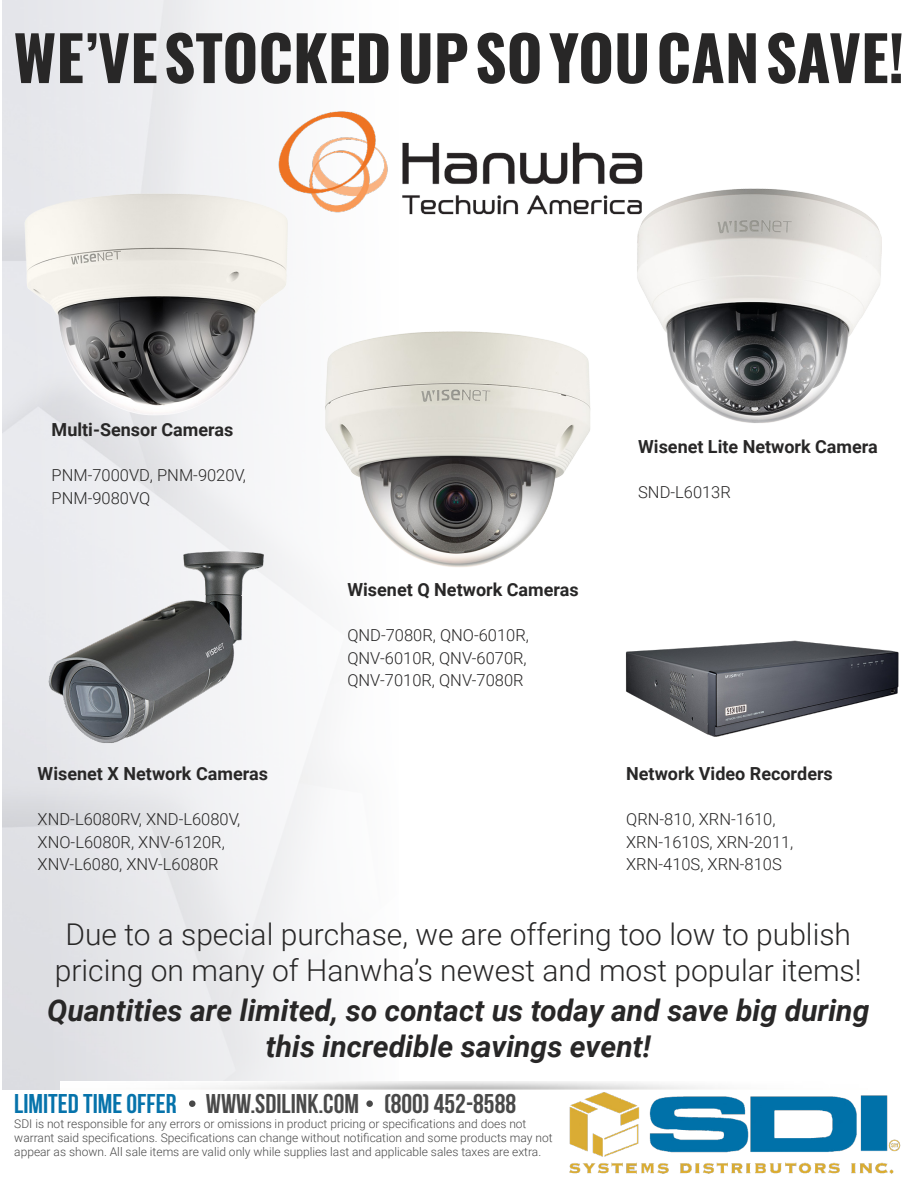
<style>
.page{position:relative;width:918px;height:1188px;background:#fff}
.page>*{position:absolute;margin:0;border:0;box-sizing:border-box;transform-origin:0 0}
.t1{font:700 61.5px "Oswald";color:#282727}
.t2{font:300 30px/36px "Roboto";color:#282727;text-align:center}
.t3{font:italic 700 30px/36px "Roboto";color:#282727;text-align:center}
.t4{font:700 27px "Bebas Neue";color:#494949}
.t5{font:700 18px "Roboto";color:#282727}
.t6{font:300 16.5px/22.5px "Roboto";color:#282727}
.t7{font:300 12px/14.4px "Roboto";color:#494949}
.s1{color:#0673ab}
</style>
<div class="page">
<img style="left:107px;top:1081px;width:607px;height:20px">
<img style="left:567px;top:1093px;width:334px;height:81px">
<div style="left:366px;top:1100px;width:7px;height:7px;background:#494949;border-radius:50%"></div>
<div style="left:189px;top:1100px;width:7px;height:7px;background:#494949;border-radius:50%"></div>
<img style="left:278px;top:104px;width:365px;height:114px">
<img style="left:2px;top:183px;width:316px;height:243px">
<img style="left:625px;top:640px;width:274px;height:97px">
<img style="left:288px;top:321px;width:303px;height:257px">
<img style="left:2px;top:523px;width:326px;height:256px">
<img style="left:591px;top:176px;width:291px;height:247px">
<h1 class="t1" style="left:14px;top:26px;width:892px">WE’VE STOCKED UP SO YOU CAN SAVE!</h1>
<h3 class="t5" style="left:52px;top:417px;width:183px">Multi-Sensor Cameras</h3>
<h3 class="t6" style="left:52px;top:463px;width:196px">PNM-7000VD, PNM-9020V,<br>PNM-9080VQ</h3>
<h3 class="t5" style="left:38px;top:761px;width:232px">Wisenet X Network Cameras</h3>
<h3 class="t6" style="left:38px;top:808px;width:204px">XND-L6080RV, XND-L6080V,<br>XNO-L6080R, XNV-6120R,<br>XNV-L6080, XNV-L6080R</h3>
<h3 class="t5" style="left:347px;top:577px;width:233px">Wisenet Q Network Cameras</h3>
<h3 class="t6" style="left:347px;top:624px;width:183px">QND-7080R, QNO-6010R,<br>QNV-6010R, QNV-6070R,<br>QNV-7010R, QNV-7080R</h3>
<h3 class="t5" style="left:638px;top:434px;width:241px">Wisenet Lite Network Camera</h3>
<h3 class="t6" style="left:638px;top:480px;width:94px">SND-L6013R</h3>
<h3 class="t5" style="left:626px;top:761px;width:208px">Network Video Recorders</h3>
<h3 class="t6" style="left:626px;top:808px;width:169px">QRN-810, XRN-1610,<br>XRN-1610S, XRN-2011,<br>XRN-410S, XRN-810S</h3>
<h2 class="t2" style="left:55px;top:915px;width:808px">Due to a special purchase, we are offering too low to publish pricing on many of Hanwha’s newest and most popular items!</h2>
<h2 class="t3" style="left:47px;top:991px;width:824px">Quantities are limited, so contact us today and save big during this incredible savings event!</h2>
<h3 class="t4" style="left:14px;top:1089px;width:503px"><span class="s1">LIMITED TIME OFFER</span> WWW.SDILINK.COM (800) 452-8588</h3>
<p class="t7" style="left:14px;top:1116px;width:540px">SDI is not responsible for any errors or omissions in product pricing or specifications and does not warrant said specifications. Specifications can change without notification and some products may not appear as shown. All sale items are valid only while supplies last and applicable sales taxes are extra.</p>
</div>
